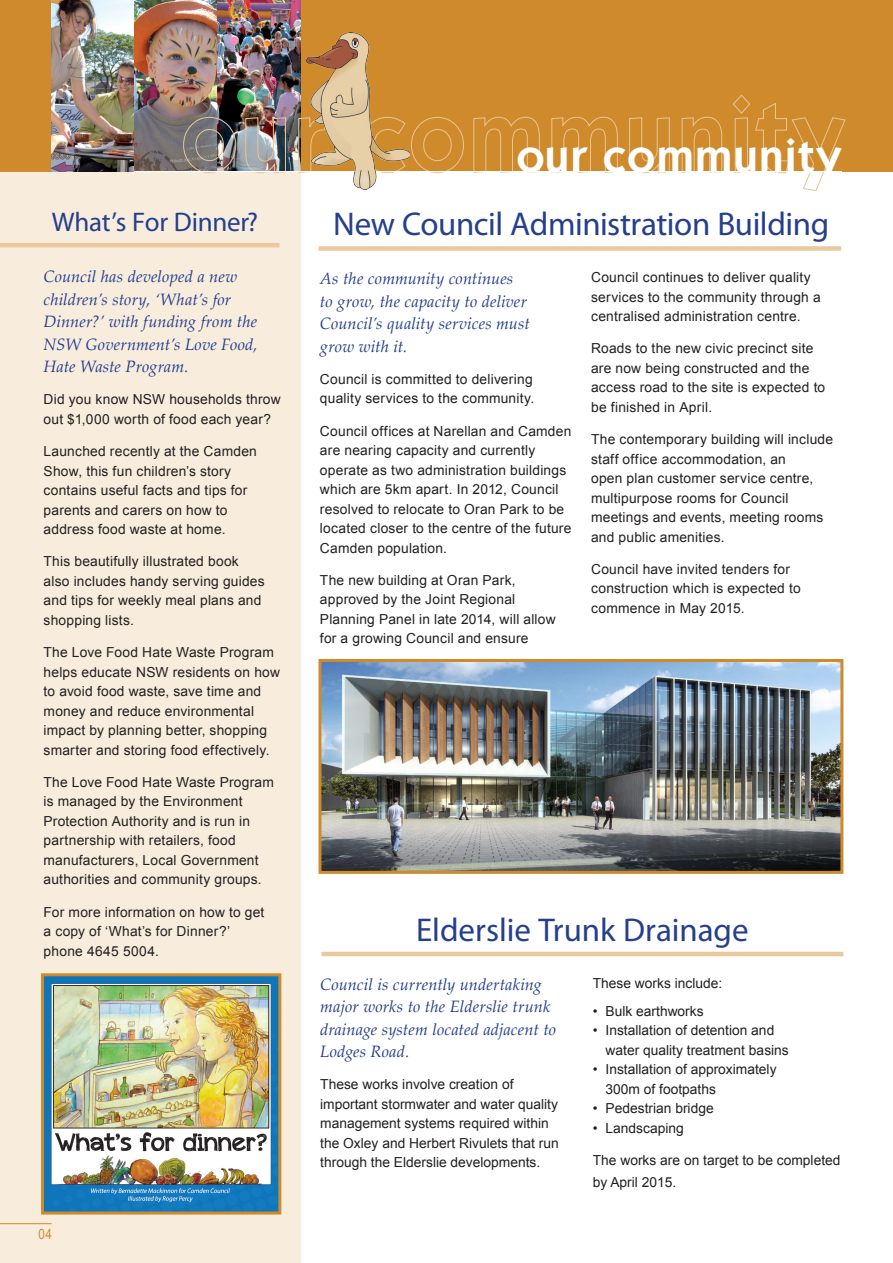
<style>
.page{position:relative;width:893px;height:1263px;background:#fff}
.page>*{position:absolute;margin:0;border:0;box-sizing:border-box;transform-origin:0 0}
.t1{font:600 46.5px "Kabel IT Cby BT";letter-spacing:.04em;color:#fff}
.Main_Heading{font:33px "Myriad Pro";letter-spacing:-.015em;color:#253f8e}
.Med_Heading{font:33px "Myriad Pro";color:#253f8e}
.Main_Heading-2{font:27px "Myriad Pro";letter-spacing:-.01em;color:#253f8e}
.blue_intro{font:italic 16.5px/22.5px "Palatino Linotype";letter-spacing:.005em;color:#253f8e}
.t2{font:14.25px "Arial Narrow";color:#cf8b2b}
.body{font:13.8px/19.5px "Arial";letter-spacing:.015em;color:#231f20}
.Body{font:13.8px/19.5px "Arial";color:#231f20}
</style>
<div class="page">
<div style="left:0;top:172px;width:300px;height:1091px;background:#f8eddd"></div>
<div style="left:0;top:0;width:893px;height:172px;background:#cf8b2b"></div>
<img style="left:51px;top:0;width:249px;height:172px">
<img style="left:183px;top:117px;width:53px;height:56px">
<img style="left:245px;top:117px;width:41px;height:57px">
<svg style="left:298px;top:116px;width:8px;height:57px"></svg>
<svg style="left:409px;top:117px;width:55px;height:56px"></svg>
<svg style="left:473px;top:116px;width:67px;height:57px"></svg>
<svg style="left:551px;top:116px;width:67px;height:57px"></svg>
<svg style="left:629px;top:117px;width:41px;height:57px"></svg>
<svg style="left:681px;top:116px;width:41px;height:57px"></svg>
<svg style="left:732px;top:94px;width:114px;height:97px"></svg>
<hr style="left:0;top:1223px;width:52px;height:1px;background:#cf8b2b">
<img style="left:306px;top:32px;width:103px;height:157px">
<hr style="left:321px;top:952px;width:522px;height:4px;background:#eac99e">
<div style="left:318px;top:246px;width:523px;height:5px;background:#eac99e"></div>
<img style="left:322px;top:663px;width:517px;height:207px">
<div style="left:318px;top:659px;width:525px;height:215px;border:3px solid #cf8b2b"></div>
<hr style="left:0;top:243px;width:279px;height:4px;background:#eac99e">
<img style="left:45px;top:977px;width:232px;height:233px">
<div style="left:41px;top:973px;width:240px;height:241px;border:3px solid #cf8b2b"></div>
<p class="Main_Heading-2" style="left:52px;top:205px;width:208px">What’s For Dinner?</p>
<p class="blue_intro" style="left:44px;top:265px;width:216px">Council has developed a new children’s story, ‘What’s for<br>Dinner?’ with funding from the<br>NSW Government’s Love Food,<br>Hate Waste Program.</p>
<p class="body" style="left:44px;top:390px;width:239px">Did you know NSW households throw out $1,000 worth of food each year?</p>
<p class="body" style="left:44px;top:442px;width:215px">Launched recently at the Camden<br>Show, this fun children’s story contains useful facts and tips for parents and carers on how to address food waste at home.</p>
<p class="body" style="left:44px;top:552px;width:223px">This beautifully illustrated book also includes handy serving guides and tips for weekly meal plans and shopping lists.</p>
<p class="body" style="left:44px;top:643px;width:238px">The Love Food Hate Waste Program helps educate NSW residents on how to avoid food waste, save time and money and reduce environmental impact by planning better, shopping smarter and storing food effectively.</p>
<p class="body" style="left:44px;top:772px;width:232px">The Love Food Hate Waste Program is managed by the Environment Protection Authority and is run in partnership with retailers, food manufacturers, Local Government authorities and community groups.</p>
<p class="body" style="left:44px;top:902px;width:222px">For more information on how to get a copy of ‘What’s for Dinner?’ phone 4645 5004.</p>
<p class="t2" style="left:39px;top:1225px;width:15px">04</p>
<p class="t1" style="left:517px;top:127px;width:325px">our community</p>
<p class="Main_Heading" style="left:333px;top:203px;width:497px">New Council Administration Building</p>
<p class="blue_intro" style="left:320px;top:267px;width:211px">As the community continues to grow, the capacity to deliver<br>Council’s quality services must grow with it.</p>
<p class="body" style="left:320px;top:369px;width:216px">Council is committed to delivering quality services to the community.</p>
<p class="body" style="left:320px;top:421px;width:253px">Council offices at Narellan and Camden are nearing capacity and currently operate as two administration buildings which are 5km apart. In 2012, Council resolved to relocate to Oran Park to be located closer to the centre of the future Camden population.</p>
<p class="body" style="left:320px;top:570px;width:237px">The new building at Oran Park, approved by the Joint Regional<br>Planning Panel in late 2014, will allow for a growing Council and ensure</p>
<p class="body" style="left:591px;top:268px;width:231px">Council continues to deliver quality services to the community through a centralised administration centre.</p>
<p class="body" style="left:591px;top:339px;width:236px">Roads to the new civic precinct site are now being constructed and the access road to the site is expected to be finished in April.</p>
<p class="body" style="left:591px;top:430px;width:244px">The contemporary building will include staff office accommodation, an<br>open plan customer service centre, multipurpose rooms for Council meetings and events, meeting rooms and public amenities.</p>
<p class="body" style="left:591px;top:559px;width:211px">Council have invited tenders for construction which is expected to commence in May 2015.</p>
<p class="Med_Heading" style="left:416px;top:910px;width:334px">Elderslie Trunk Drainage</p>
<p class="blue_intro" style="left:320px;top:972px;width:237px">Council is currently undertaking major works to the Elderslie trunk drainage system located adjacent to<br>Lodges Road.</p>
<p class="Body" style="left:320px;top:1075px;width:240px">These works involve creation of important stormwater and water quality management systems required within the Oxley and Herbert Rivulets that run through the Elderslie developments.</p>
<p class="Body" style="left:593px;top:973px;width:131px">These works include:</p>
<p class="Body" style="left:593px;top:1001px;width:112px">• Bulk earthworks</p>
<p class="Body" style="left:605px;top:1021px;width:185px;text-indent:-13px">• Installation of detention and water quality treatment basins</p>
<p class="Body" style="left:605px;top:1060px;width:173px;text-indent:-13px">• Installation of approximately<br>300m of footpaths</p>
<p class="Body" style="left:593px;top:1099px;width:122px">• Pedestrian bridge</p>
<p class="Body" style="left:593px;top:1118px;width:92px">• Landscaping</p>
<p class="Body" style="left:593px;top:1149px;width:249px;line-height:22.5px">The works are on target to be completed by April 2015.</p>
</div>
